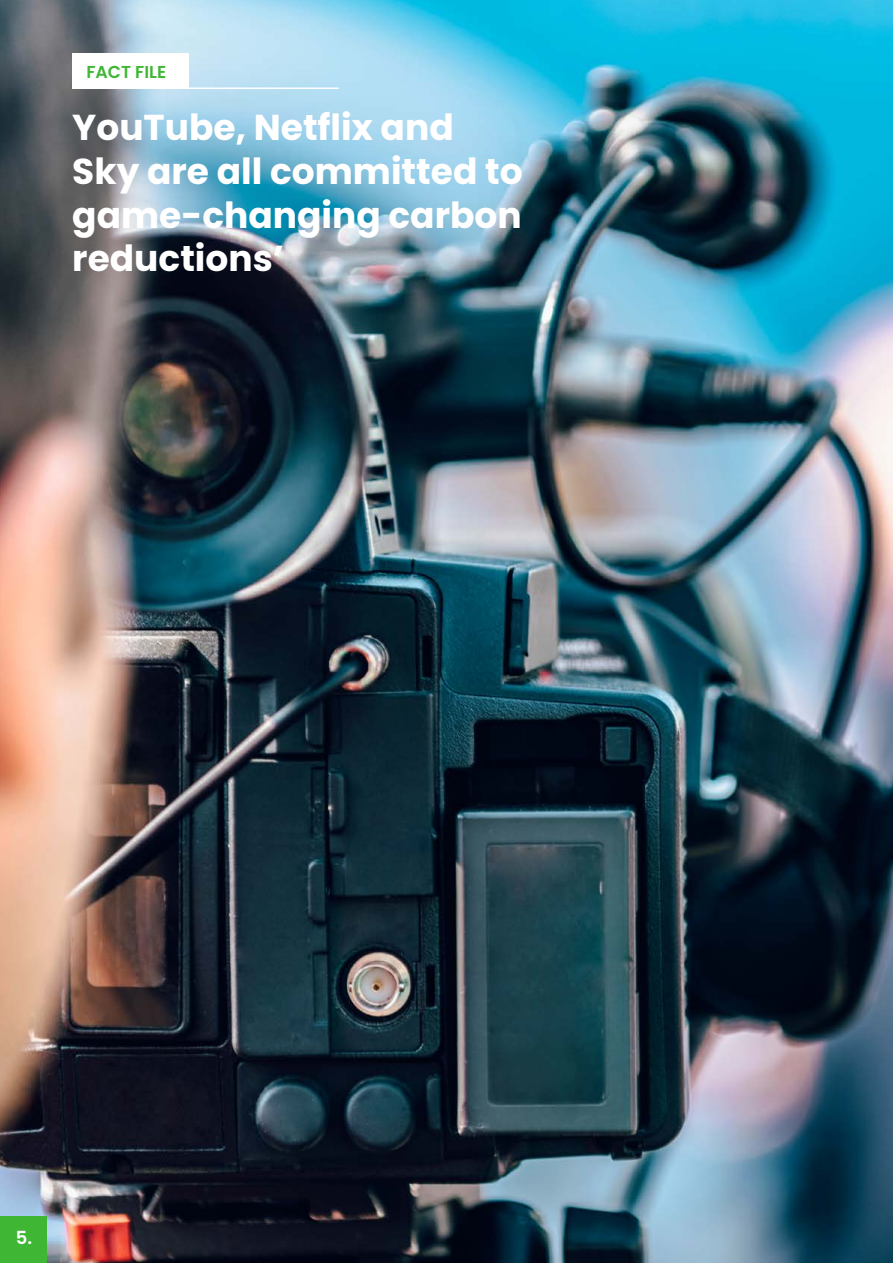
<style>
.page{position:relative;width:893px;height:1263px;background:#fff}
.page>*{position:absolute;margin:0;border:0;box-sizing:border-box;transform-origin:0 0}
.t1{font:700 36px/43.8px "Poppins";color:#fff}
.t2{font:600 18px "Poppins";color:#fff}
.t3{font:600 17.25px "Poppins";color:#3fb735}
</style>
<div class="page">
<img style="left:0;top:0;width:893px;height:1263px">
<div style="left:0;top:1216px;width:47px;height:47px;background:#3fb735"></div>
<div style="left:72px;top:53px;width:117px;height:35px;background:#fff"></div>
<hr style="left:72px;top:87px;width:267px;height:2px;background:#fff">
<p class="t3" style="left:86px;top:62px;width:81px">FACT FILE</p>
<p class="t1" style="left:72px;top:106px;width:452px">YouTube, Netflix and<br>Sky are all committed to game-changing carbon reductions’</p>
<p class="t2" style="left:16px;top:1227px;width:18px">5.</p>
</div>
